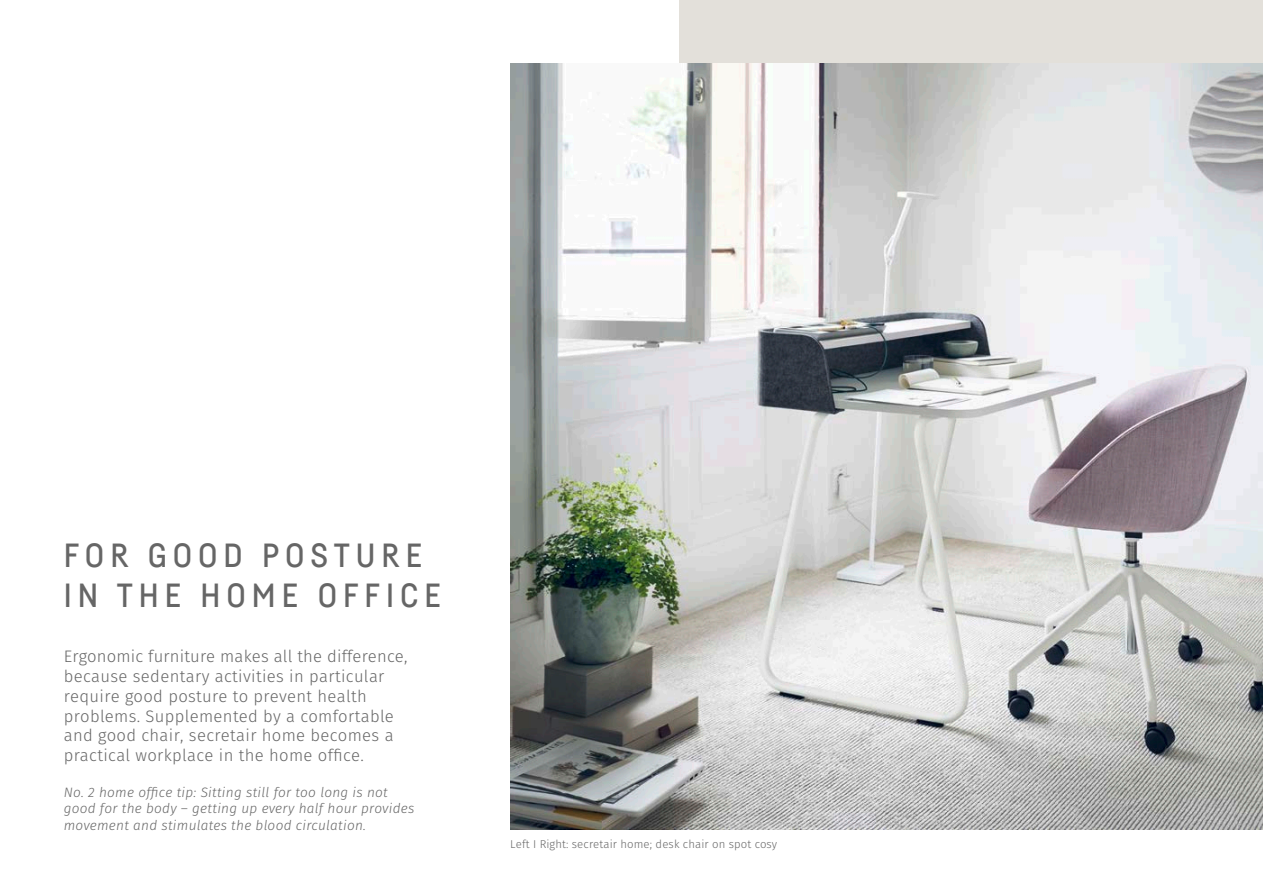
<style>
.page{position:relative;width:1263px;height:893px;background:#fff}
.page>*{position:absolute;margin:0;border:0;box-sizing:border-box;transform-origin:0 0}
.t1{font:500 33px/39.6px "Sedus Sans";letter-spacing:.18em;color:#666}
.t2{font:300 16.5px/19.8px "Sedus Text";letter-spacing:.02em;color:#666}
.t3{font:italic 300 13.5px/16.2px "Sedus Text";letter-spacing:.02em;color:#666}
.t4{font:300 11.25px "Sedus Text";letter-spacing:.01em;color:#666}
</style>
<div class="page">
<div style="left:679px;top:0;width:584px;height:775px;background:#e3e0da"></div>
<img style="left:510px;top:64px;width:753px;height:765px">
<h1 class="t1" style="left:64px;top:535px;width:379px">FOR GOOD POSTURE<br>IN THE HOME OFFICE</h1>
<p class="t2" style="left:64px;top:645px;width:345px">Ergonomic furniture makes all the difference, because sedentary activities in particular require good posture to prevent health problems. Supplemented by a comfortable and good chair, secretair home becomes a practical workplace in the home office.</p>
<p class="t3" style="left:64px;top:784px;width:352px">No. 2 home office tip: Sitting still for too long is not good for the body – getting up every half hour provides movement and stimulates the blood circulation.</p>
<p class="t4" style="left:510px;top:834px;width:268px">Left I Right: secretair home; desk chair on spot cosy</p>
</div>
